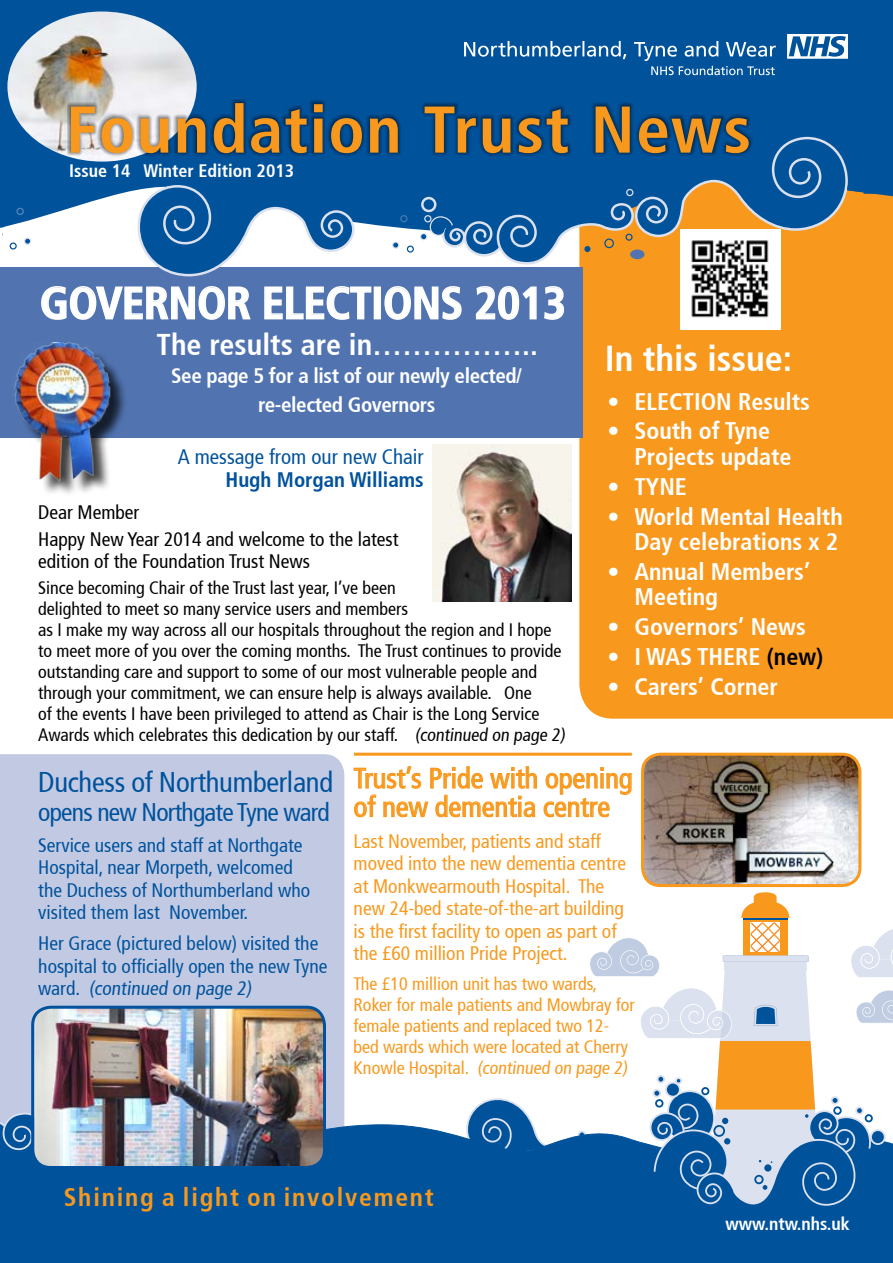
<style>
.page{position:relative;width:893px;height:1263px;background:#fff}
.page>*{position:absolute;margin:0;border:0;box-sizing:border-box;transform-origin:0 0}
.t1{font:700 condensed 66px "Frutiger 67";letter-spacing:.02em;color:#f8991d}
.t2{font:700 condensed 45px "Frutiger 67";letter-spacing:-.01em;color:#fff}
.t3{font:700 condensed 36px "Frutiger 67";color:#fff}
.t4{font:700 condensed 30px "Frutiger 67";color:#fff}
.t5{font:condensed 28.5px/28.5px "Frutiger 57";color:#f8991d}
.t6{font:condensed 28.5px "Frutiger 57";letter-spacing:-.01em;color:#00529c}
.t7{font:700 condensed 25.5px "Frutiger 67";letter-spacing:.07em;color:#f8991d}
.t8{font:condensed 25.5px "Frutiger 57";letter-spacing:-.03em;color:#00529c}
.t9{font:700 condensed 24px/25.5px "Frutiger 67";color:#fff}
.t10{font:700 condensed 21px/28.5px "Frutiger 67";letter-spacing:-.02em;color:#fff;text-align:center}
.t11{font:condensed 21px "Frutiger 57";color:#00529c}
.t12{font:700 condensed 21px "Frutiger 67";color:#00529c}
.t13{font:condensed 19.5px/22.5px "Frutiger 57";color:#00529c}
.t14{font:condensed 19.5px/22.5px "Frutiger 57";color:#f8991d}
.t15{font:condensed 19.5px/26.7px "Frutiger 57";color:#000}
.t16{font:condensed 18px/21px "Frutiger 57";color:#000}
.t17{font:condensed 18px/21px "Frutiger 57";color:#f8991d}
.t18{font:700 condensed 18px "Frutiger 67";color:#fff}
.s1{color:#000}
</style>
<div class="page">
<div style="left:0;top:754px;width:345px;height:159px;background:#c2cae3"></div>
<div style="left:579px;top:266px;width:314px;height:453px;background:#f8991d"></div>
<div style="left:0;top:268px;width:583px;height:170px;background:#5174b1"></div>
<div style="left:374px;top:286px;width:7px;height:33px;border:2px solid #fff"></div>
<svg style="left:384px;top:286px;width:78px;height:34px"></svg>
<svg style="left:475px;top:286px;width:62px;height:34px"></svg>
<svg style="left:544px;top:286px;width:21px;height:34px"></svg>
<svg style="left:0;top:913px;width:893px;height:350px"></svg>
<svg style="left:578px;top:892px;width:315px;height:329px"></svg>
<svg style="left:0;top:1111px;width:31px;height:43px"></svg>
<div style="left:4px;top:0;width:416px;height:250px;background:#00529b"></div>
<svg style="left:10px;top:242px;width:7px;height:8px"></svg>
<svg style="left:24px;top:237px;width:7px;height:8px"></svg>
<svg style="left:16px;top:208px;width:8px;height:7px"></svg>
<svg style="left:392px;top:241px;width:7px;height:8px"></svg>
<svg style="left:400px;top:215px;width:8px;height:7px"></svg>
<svg style="left:407px;top:245px;width:7px;height:8px"></svg>
<svg style="left:40px;top:182px;width:332px;height:138px"></svg>
<svg style="left:0;top:0;width:4px;height:236px"></svg>
<svg style="left:420px;top:0;width:473px;height:266px;background:#326893"></svg>
<div style="left:630px;top:249px;width:14px;height:10px;background:#5174b1;border-radius:50%"></div>
<div style="left:17px;top:345px;width:111px;height:153px;background:#000;opacity:.75"></div>
<img style="left:14px;top:342px;width:102px;height:143px">
<img style="left:432px;top:444px;width:139px;height:158px">
<hr style="left:354px;top:753px;width:278px;height:3px;background:#f8991d">
<svg style="left:353px;top:752px;width:184px;height:66px"></svg>
<svg style="left:543px;top:767px;width:89px;height:51px"></svg>
<img style="left:34px;top:1007px;width:290px;height:160px">
<div style="left:31px;top:1006px;width:295px;height:163px;border:3px solid #00529c;border-radius:18px"></div>
<img style="left:642px;top:754px;width:218px;height:131px">
<div style="left:641px;top:753px;width:220px;height:134px;border:3px solid #f8991d;border-radius:18px"></div>
<img style="left:680px;top:230px;width:100px;height:100px">
<img style="left:7px;top:12px;width:190px;height:150px">
<div style="left:67px;top:99px;width:685px;height:58px;background:#000;opacity:.9"></div>
<h1 class="t1" style="left:66px;top:91px;width:687px">Foundation Trust News</h1>
<p class="t18" style="left:69px;top:160px;width:226px">Issue 14 Winter Edition 2013</p>
<h2 class="t2" style="left:40px;top:276px;width:528px">GOVERNOR ELECTIONS 2013</h2>
<h3 class="t4" style="left:157px;top:326px;width:383px">The results are in……………..</h3>
<p class="t10" style="left:171px;top:362px;width:352px">See page 5 for a list of our newly elected/ re-elected Governors</p>
<h3 class="t3" style="left:605px;top:338px;width:189px">In this issue:</h3>
<h3 class="t9" style="left:607px;top:389px;width:204px">• ELECTION Results</h3>
<h3 class="t9" style="left:634px;top:418px;width:159px;text-indent:-27px">• South of Tyne<br>Projects update</h3>
<h3 class="t9" style="left:607px;top:474px;width:81px">• TYNE</h3>
<h3 class="t9" style="left:607px;top:503px;width:237px;text-align:right">• World Mental Health<br>Day celebrations x 2</h3>
<h3 class="t9" style="left:634px;top:559px;width:177px;text-indent:-27px">• Annual Members’<br>Meeting</h3>
<h3 class="t9" style="left:607px;top:614px;width:200px">• Governors’ News</h3>
<h3 class="t9" style="left:607px;top:644px;width:217px">• I WAS THERE <span class="s1">(new)</span></h3>
<h3 class="t9" style="left:607px;top:673px;width:172px">• Carers’ Corner</h3>
<p class="t11" style="left:178px;top:444px;width:248px">A message from our new Chair</p>
<p class="t12" style="left:226px;top:467px;width:200px">Hugh Morgan Williams</p>
<p class="t15" style="left:38px;top:499px;width:362px">Dear Member<br>Happy New Year 2014 and welcome to the latest</p>
<p class="t15" style="left:38px;top:548px;width:273px">edition of the Foundation Trust News</p>
<p class="t16" style="left:38px;top:577px;width:531px">Since becoming Chair of the Trust last year, I’ve been<br>delighted to meet so many service users and members<br>as I make my way across all our hospitals throughout the region and I hope to meet more of you over the coming months. The Trust continues to provide outstanding care and support to some of our most vulnerable people and through your commitment, we can ensure help is always available. One<br>of the events I have been privileged to attend as Chair is the Long Service Awards which celebrates this dedication by our staff. (continued on page 2)</p>
<h3 class="t5" style="left:354px;top:764px;width:281px">Trust’s Pride with opening of new dementia centre</h3>
<p class="t14" style="left:354px;top:830px;width:274px">Last November, patients and staff moved into the new dementia centre at Monkwearmouth Hospital. The new 24-bed state-of-the-art building is the first facility to open as part of the £60 million Pride Project.</p>
<p class="t17" style="left:354px;top:973px;width:283px">The £10 million unit has two wards, Roker for male patients and Mowbray for female patients and replaced two 12- bed wards which were located at Cherry Knowle Hospital. (continued on page 2)</p>
<h3 class="t6" style="left:38px;top:766px;width:296px">Duchess of Northumberland</h3>
<h3 class="t8" style="left:38px;top:797px;width:293px">opens new Northgate Tyne ward</h3>
<p class="t13" style="left:38px;top:834px;width:273px">Service users and staff at Northgate Hospital, near Morpeth, welcomed the Duchess of Northumberland who visited them last November.</p>
<p class="t13" style="left:38px;top:932px;width:291px">Her Grace (pictured below) visited the hospital to officially open the new Tyne ward. (continued on page 2)</p>
<h3 class="t7" style="left:64px;top:1181px;width:372px">Shining a light on involvement</h3>
<p class="t18" style="left:726px;top:1213px;width:126px">www.ntw.nhs.uk</p>
</div>
